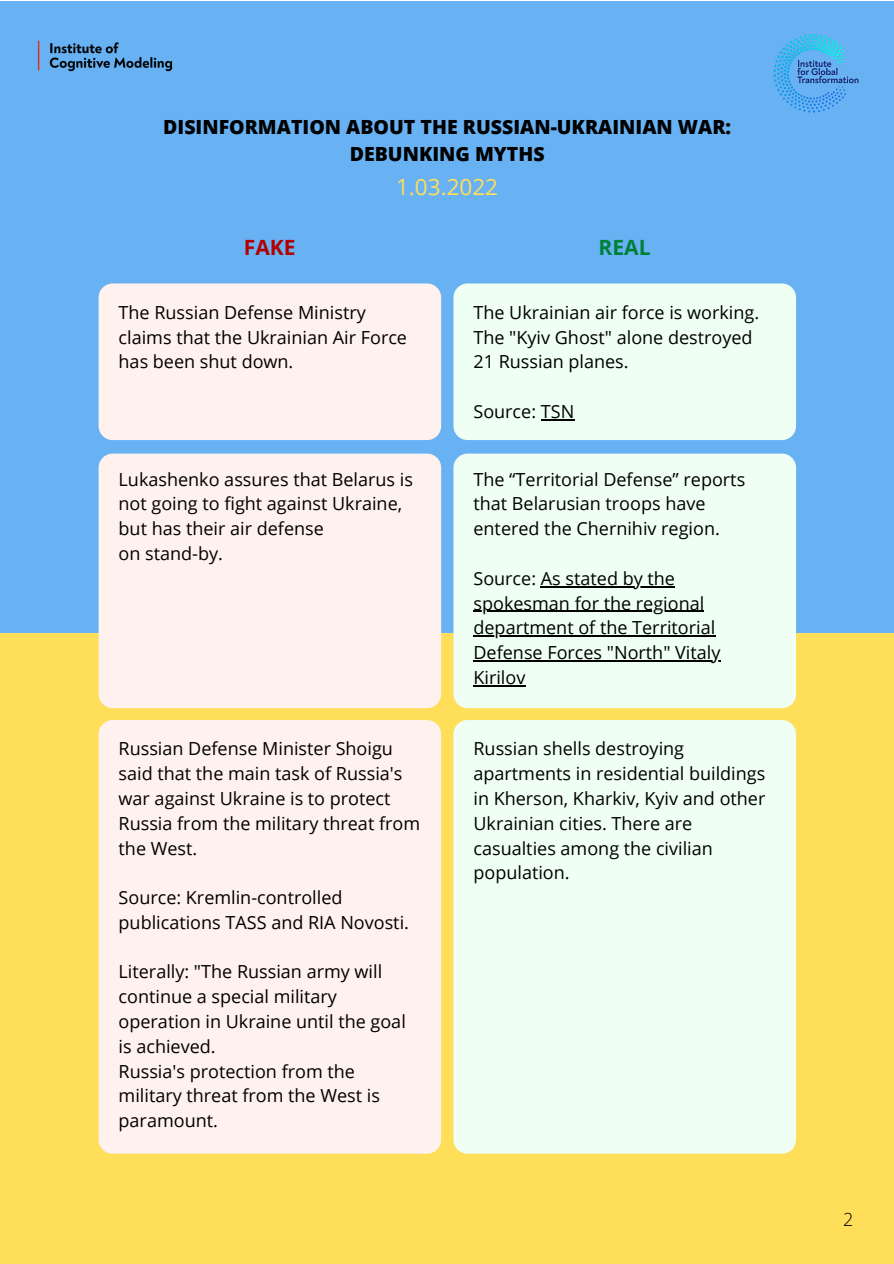
<style>
.page{position:relative;width:894px;height:1264px;background:#fff}
.page>*{position:absolute;margin:0;border:0;box-sizing:border-box;transform-origin:0 0}
.t1{font:22.5px "Open Sans";color:#ffde59}
.t2{font:700 21px "Open Sans";color:#b20000}
.t3{font:700 21px "Open Sans";color:#008037}
.t4{font:800 19.5px "Open Sans";color:#000}
.t5{font:18px/24.8px "Open Sans";color:#000}
.t6{font:300 18px "Open Sans";color:#000}
</style>
<div class="page">
<div style="left:0;top:632px;width:893px;height:631px;background:#ffde59"></div>
<div style="left:0;top:1px;width:893px;height:632px;background:#68b2f4"></div>
<div style="left:99px;top:283px;width:342px;height:157px;background:#fff1ee;border-radius:14px"></div>
<div style="left:453px;top:283px;width:342px;height:157px;background:#effff3;border-radius:14px"></div>
<hr style="left:540px;top:419px;width:34px;height:1px;background:#000">
<img style="left:37px;top:40px;width:136px;height:32px">
<img style="left:773px;top:34px;width:86px;height:79px">
<div style="left:453px;top:453px;width:342px;height:255px;background:#effff3;border-radius:14px"></div>
<div style="left:99px;top:453px;width:342px;height:255px;background:#fff1ee;border-radius:14px"></div>
<hr style="left:540px;top:586px;width:135px;height:1px;background:#000">
<hr style="left:473px;top:610px;width:231px;height:2px;background:#000">
<hr style="left:473px;top:635px;width:242px;height:1px;background:#000">
<hr style="left:473px;top:660px;width:247px;height:1px;background:#000">
<hr style="left:473px;top:685px;width:52px;height:1px;background:#000">
<div style="left:99px;top:720px;width:342px;height:433px;background:#fff1ee;border-radius:14px"></div>
<div style="left:453px;top:720px;width:342px;height:433px;background:#effff3;border-radius:14px"></div>
<p class="t4" style="left:163px;top:113px;width:569px">DISINFORMATION ABOUT THE RUSSIAN-UKRAINIAN WAR:</p>
<p class="t4" style="left:349px;top:140px;width:196px">DEBUNKING MYTHS</p>
<p class="t1" style="left:396px;top:170px;width:103px">1.03.2022</p>
<p class="t2" style="left:244px;top:233px;width:53px">FAKE</p>
<p class="t3" style="left:598px;top:233px;width:53px">REAL</p>
<p class="t5" style="left:119px;top:299px;width:290px">The Russian Defense Ministry claims that the Ukrainian Air Force has been shut down.</p>
<p class="t5" style="left:473px;top:299px;width:287px">The Ukrainian air force is working.<br>The "Kyiv Ghost" alone destroyed<br>21 Russian planes.</p>
<p class="t5" style="left:473px;top:398px;width:102px">Source: TSN</p>
<p class="t5" style="left:119px;top:466px;width:296px">Lukashenko assures that Belarus is not going to fight against Ukraine, but has their air defense</p>
<p class="t5" style="left:119px;top:540px;width:106px">on stand-by.</p>
<p class="t5" style="left:119px;top:736px;width:303px">Russian Defense Minister Shoigu said that the main task of Russia's war against Ukraine is to protect<br>Russia from the military threat from the West.</p>
<p class="t5" style="left:119px;top:884px;width:292px">Source: Kremlin-controlled publications TASS and RIA Novosti.</p>
<p class="t5" style="left:119px;top:959px;width:289px">Literally: "The Russian army will continue a special military operation in Ukraine until the goal is achieved.</p>
<p class="t5" style="left:119px;top:1058px;width:263px">Russia's protection from the military threat from the West is paramount.</p>
<p class="t5" style="left:473px;top:466px;width:273px">The “Territorial Defense” reports that Belarusian troops have entered the Chernihiv region.</p>
<p class="t5" style="left:473px;top:565px;width:248px">Source: As stated by the spokesman for the regional department of the Territorial<br>Defense Forces "North" Vitaly<br>Kirilov</p>
<p class="t5" style="left:473px;top:736px;width:293px">Russian shells destroying apartments in residential buildings in Kherson, Kharkiv, Kyiv and other<br>Ukrainian cities. There are casualties among the civilian population.</p>
<p class="t6" style="left:842px;top:1206px;width:12px">2</p>
</div>
